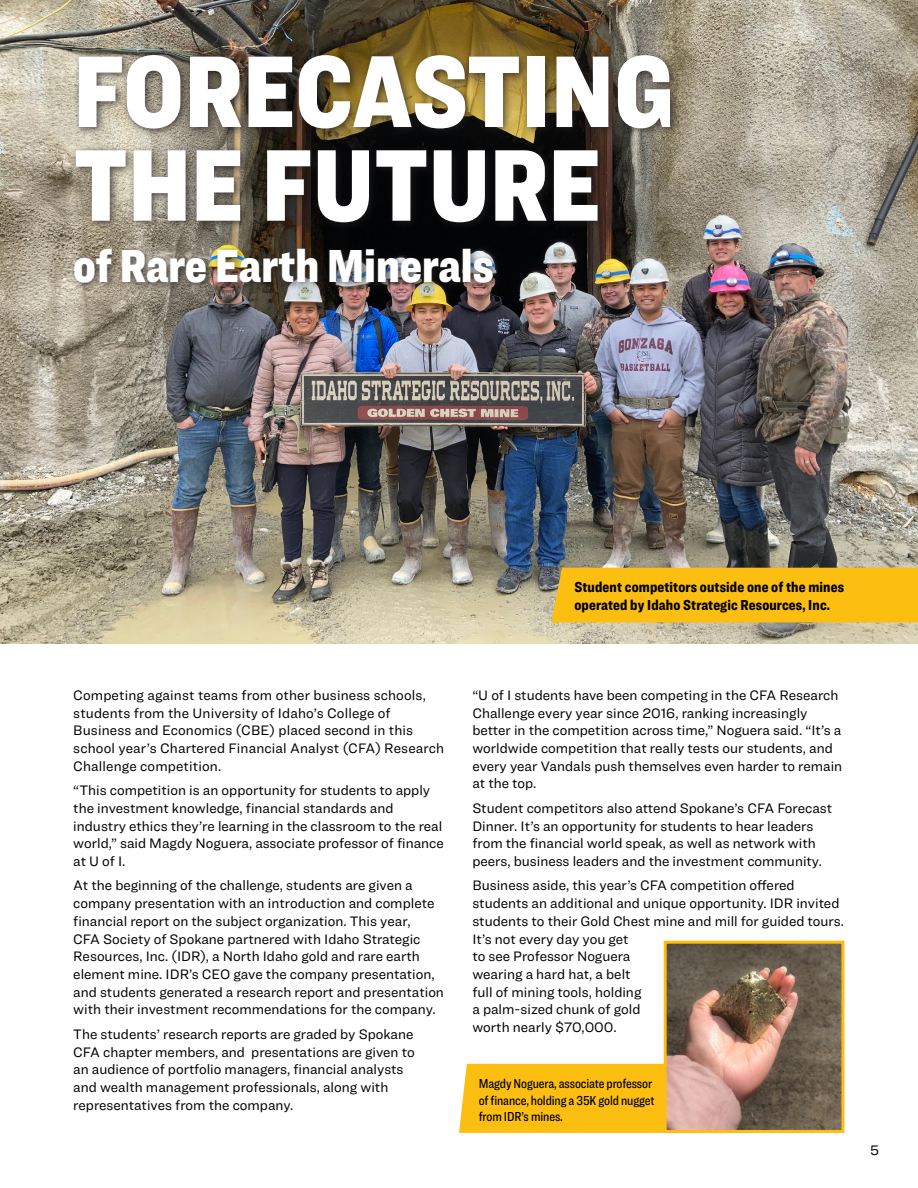
<style>
.page{position:relative;width:918px;height:1188px;background:#fff}
.page>*{position:absolute;margin:0;border:0;box-sizing:border-box;transform-origin:0 0}
.head2GoldCAPS{font:900 105.75px/93.8px "Ringside Condensed";color:#fff}
.head_sml{font:900 48px "Ringside Condensed";color:#fff}
.t1{font:900 15px/18px "Ringside Condensed";letter-spacing:.01em;color:#000}
.body1{font:14.25px/17.7px "Ringside";color:#000}
.caption_smlr{font:500 13.5px/16.5px "Ringside Condensed";letter-spacing:-.01em;color:#000}
</style>
<div class="page">
<div style="left:459px;top:1064px;width:205px;height:69px;background:#fdbe12"></div>
<img style="left:0;top:0;width:918px;height:644px">
<div style="left:69px;top:50px;width:611px;height:243px;background:#231f20;opacity:.75"></div>
<img style="left:668px;top:945px;width:172px;height:184px">
<div style="left:664px;top:941px;width:180px;height:192px;border:3px solid #fdbe12"></div>
<div style="left:551px;top:568px;width:367px;height:54px;background:#fdbe12"></div>
<p class="head2GoldCAPS" style="left:73px;top:41px;width:603px">FORECASTING<br>THE FUTURE</p>
<p class="head_sml" style="left:73px;top:231px;width:422px">of Rare Earth Minerals</p>
<p class="t1" style="left:574px;top:578px;width:271px">Student competitors outside one of the mines operated by Idaho Strategic Resources, Inc.</p>
<p class="body1" style="left:73px;top:686px;width:372px">Competing against teams from other business schools, students from the University of Idaho’s College of Business and Economics (CBE) placed second in this school year’s Chartered Financial Analyst (CFA) Research Challenge competition.</p>
<p class="body1" style="left:73px;top:781px;width:372px">“This competition is an opportunity for students to apply the investment knowledge, financial standards and industry ethics they’re learning in the classroom to the real world,” said Magdy Noguera, associate professor of finance at U of I.</p>
<p class="body1" style="left:73px;top:876px;width:372px">At the beginning of the challenge, students are given a company presentation with an introduction and complete financial report on the subject organization. This year,<br>CFA Society of Spokane partnered with Idaho Strategic Resources, Inc. (IDR), a North Idaho gold and rare earth element mine. IDR’s CEO gave the company presentation, and students generated a research report and presentation with their investment recommendations for the company.</p>
<p class="body1" style="left:73px;top:1025px;width:343px">The students’ research reports are graded by Spokane CFA chapter members, and presentations are given to an audience of portfolio managers, financial analysts and wealth management professionals, along with representatives from the company.</p>
<p class="body1" style="left:472px;top:686px;width:371px">“U of I students have been competing in the CFA Research Challenge every year since 2016, ranking increasingly better in the competition across time,” Noguera said. “It’s a worldwide competition that really tests our students, and every year Vandals push themselves even harder to remain at the top.</p>
<p class="body1" style="left:472px;top:799px;width:361px">Student competitors also attend Spokane’s CFA Forecast Dinner. It’s an opportunity for students to hear leaders from the financial world speak, as well as network with peers, business leaders and the investment community.</p>
<p class="body1" style="left:472px;top:876px;width:373px">Business aside, this year’s CFA competition offered students an additional and unique opportunity. IDR invited students to their Gold Chest mine and mill for guided tours.<br>It’s not every day you get<br>to see Professor Noguera<br>wearing a hard hat, a belt<br>full of mining tools, holding<br>a palm-sized chunk of gold<br>worth nearly $70,000.</p>
<p class="caption_smlr" style="left:479px;top:1075px;width:177px">Magdy Noguera, associate professor of finance, holding a 35K gold nugget from IDR’s mines.</p>
<p class="body1" style="left:870px;top:1141px;width:10px">5</p>
</div>
